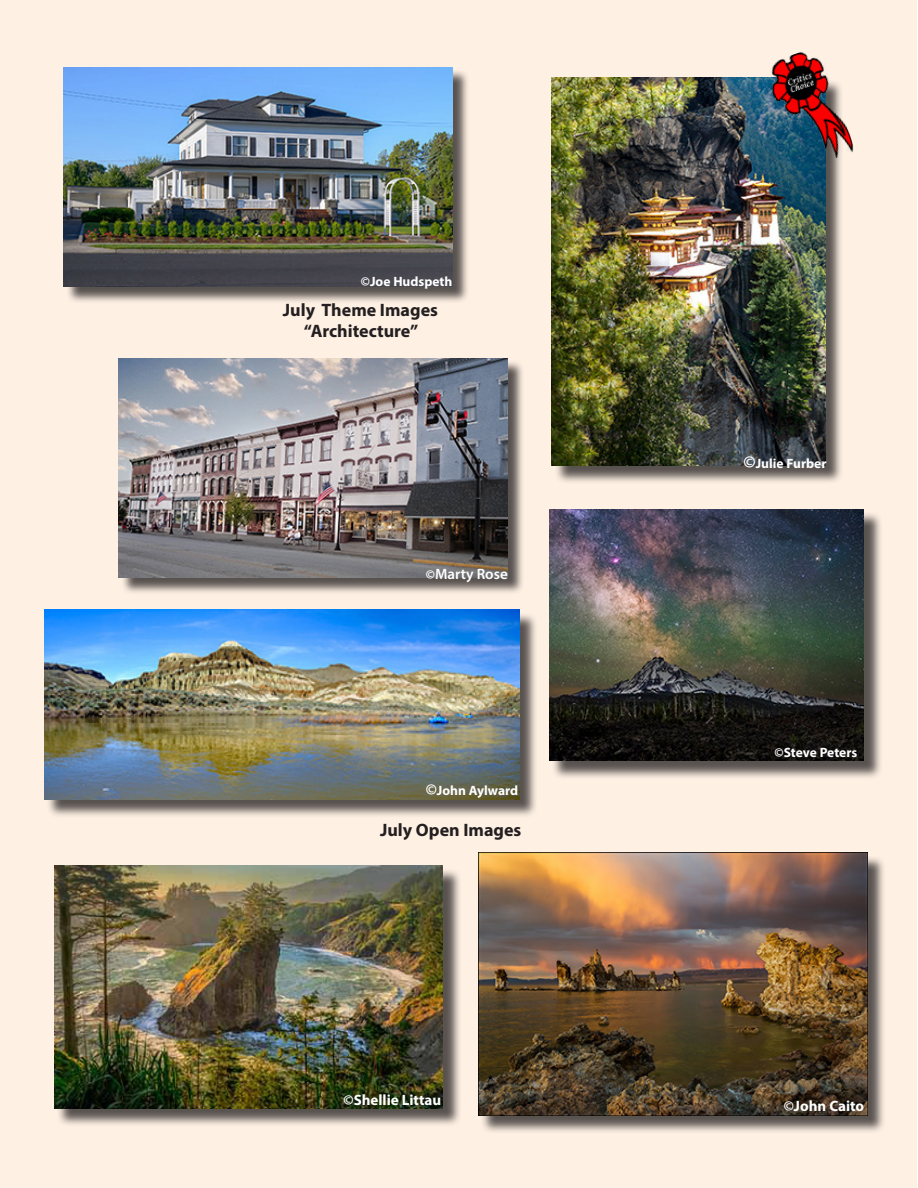
<style>
.page{position:relative;width:918px;height:1188px;background:#fff}
.page>*{position:absolute;margin:0;border:0;box-sizing:border-box;transform-origin:0 0}
.t1{font:700 18px "Myriad Pro";color:#231f20}
.t2{font:700 15px "Myriad Pro";color:#fff}
.t3{font:600 15px "Myriad Pro";letter-spacing:.005em;color:#fff}
.t4{font:700 13.5px "Myriad Pro";color:#fff}
.s1{font-weight:700;font-size:13.5px}
.s2{font-size:16.5px}
.s3{font-size:18px}
</style>
<div class="page">
<div style="left:0;top:0;width:916px;height:1188px;background:#fef0e3"></div>
<div style="left:47px;top:612px;width:491px;height:206px;background:#231f20;opacity:.75"></div>
<img style="left:44px;top:610px;width:476px;height:190px">
<div style="left:481px;top:855px;width:405px;height:279px;background:#231f20;opacity:.75"></div>
<img style="left:478px;top:853px;width:389px;height:262px">
<div style="left:121px;top:361px;width:404px;height:234px;background:#231f20;opacity:.75"></div>
<img style="left:119px;top:358px;width:389px;height:220px">
<div style="left:66px;top:70px;width:404px;height:234px;background:#231f20;opacity:.75"></div>
<img style="left:64px;top:67px;width:389px;height:220px">
<div style="left:554px;top:79px;width:290px;height:406px;background:#231f20;opacity:.75"></div>
<img style="left:552px;top:77px;width:273px;height:389px">
<div style="left:551px;top:512px;width:331px;height:267px;background:#231f20;opacity:.75"></div>
<img style="left:549px;top:509px;width:315px;height:252px">
<div style="left:56px;top:868px;width:405px;height:259px;background:#231f20;opacity:.75"></div>
<img style="left:54px;top:866px;width:389px;height:242px">
<img style="left:762px;top:52px;width:92px;height:122px">
<p class="t4" style="left:361px;top:273px;width:93px">©Joe Hudspeth</p>
<p class="t1" style="left:283px;top:298px;width:157px">July Theme Images</p>
<p class="t1" style="left:304px;top:319px;width:116px">“Architecture”</p>
<p class="t3" style="left:426px;top:564px;width:83px"><span class="s1">©</span>Marty Rose</p>
<p class="t4" style="left:426px;top:781px;width:94px"><span class="s2">©</span>John Aylward</p>
<p class="t1" style="left:380px;top:818px;width:143px">July Open Images</p>
<p class="t2" style="left:344px;top:1090px;width:99px">©Shellie Littau</p>
<p class="t4" style="left:744px;top:455px;width:84px"><span class="s3">©</span>Julie Furber</p>
<p class="t4" style="left:775px;top:743px;width:84px">©Steve Peters</p>
<p class="t2" style="left:784px;top:1096px;width:82px">©John Caito</p>
</div>
